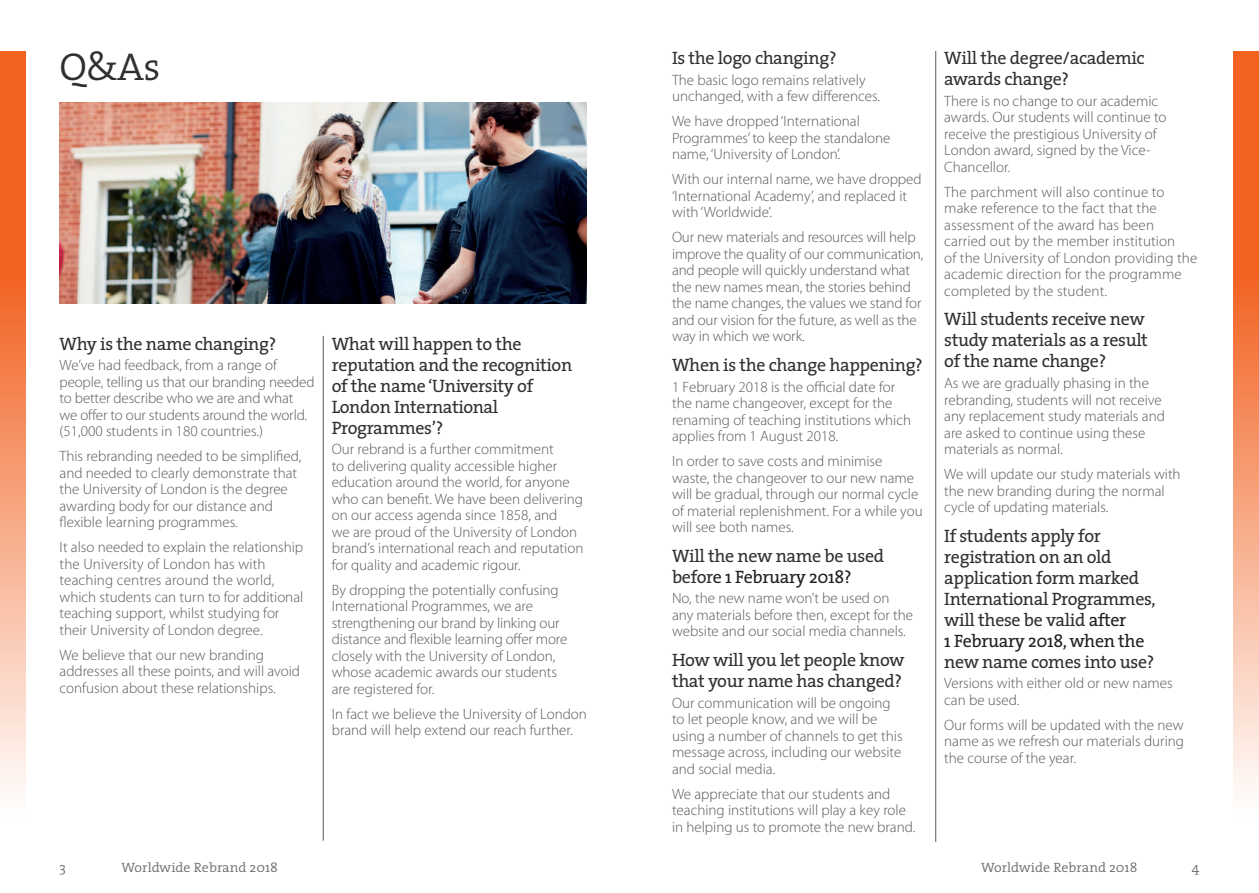
<style>
.page{position:relative;width:1259px;height:893px;background:#fff}
.page>*{position:absolute;margin:0;border:0;box-sizing:border-box;transform-origin:0 0}
.t1{font:300 39px "The Serif";color:#312f30}
.t2{font:18px/21px "The Serif";letter-spacing:-.02em;color:#312f30}
.t3{font:300 15px/16.5px "Myriad Pro";color:#57585a}
.t4{font:300 13.5px "The Serif";color:#6c6d70;scale:1.04 1}
.s1{color:#231f20}
</style>
<div class="page">
<img style="left:60px;top:102px;width:527px;height:201px">
<hr style="left:323px;top:336px;width:1px;height:505px;background:#57585a">
<hr style="left:935px;top:51px;width:1px;height:791px;background:#57585a">
<svg style="left:0;top:51px;width:26px;height:740px;background:#f6966a"></svg>
<svg style="left:1233px;top:51px;width:26px;height:740px;background:#f6966a"></svg>
<h1 class="t1" style="left:60px;top:34px;width:102px">Q&amp;As</h1>
<p class="t2" style="left:60px;top:333px;width:218px">Why is the name changing?</p>
<p class="t3" style="left:60px;top:357px;width:256px">We’ve had feedback, from a range of people, telling us that our branding needed to better describe who we are and what we offer to our students around the world. (51,000 students in 180 countries.)</p>
<p class="t3" style="left:60px;top:448px;width:243px">This rebranding needed to be simplified, and needed to clearly demonstrate that the University of London is the degree awarding body for our distance and flexible learning programmes.</p>
<p class="t3" style="left:60px;top:539px;width:245px">It also needed to explain the relationship the University of London has with teaching centres around the world, which students can turn to for additional teaching support, whilst studying for their University of London degree.</p>
<p class="t3" style="left:60px;top:647px;width:242px">We believe that our new branding addresses all these points, and will avoid confusion about these relationships.</p>
<p class="t2" style="left:332px;top:333px;width:242px">What will happen to the reputation and the recognition of the name ‘University of<br>London International<br>Programmes’?</p>
<p class="t3" style="left:332px;top:441px;width:253px">Our rebrand is a further commitment<br>to delivering quality accessible higher education around the world, for anyone who can benefit. We have been delivering on our access agenda since 1858, and<br>we are proud of the University of London brand’s international reach and reputation for quality and academic rigour.</p>
<p class="t3" style="left:332px;top:582px;width:237px">By dropping the potentially confusing International Programmes, we are strengthening our brand by linking our distance and flexible learning offer more closely with the University of London, whose academic awards our students are registered for.</p>
<p class="t3" style="left:332px;top:706px;width:257px">In fact we believe the University of London brand will help extend our reach further.</p>
<p class="t2" style="left:672px;top:47px;width:166px">Is the logo changing?</p>
<p class="t3" style="left:672px;top:72px;width:210px">The basic logo remains relatively unchanged, with a few differences.</p>
<p class="t3" style="left:672px;top:113px;width:220px">We have dropped ‘International<br>Programmes’ to keep the standalone name, ‘University of London’.</p>
<p class="t3" style="left:672px;top:171px;width:251px">With our internal name, we have dropped ‘International Academy’, and replaced it with ‘Worldwide’.</p>
<p class="t3" style="left:672px;top:229px;width:253px">Our new materials and resources will help improve the quality of our communication, and people will quickly understand what the new names mean, the stories behind the name changes, the values we stand for and our vision for the future, as well as the way in which we work.</p>
<p class="t2" style="left:672px;top:354px;width:252px">When is the change happening?</p>
<p class="t3" style="left:672px;top:378px;width:241px">1 February 2018 is the official date for the name changeover, except for the renaming of teaching institutions which applies from 1 August 2018.</p>
<p class="t3" style="left:672px;top:453px;width:252px">In order to save costs and minimise waste, the changeover to our new name will be gradual, through our normal cycle of material replenishment. For a while you will see both names.</p>
<p class="t2" style="left:672px;top:545px;width:214px">Will the new name be used befor<span class="s1">e 1 February 2018?</span></p>
<p class="t3" style="left:672px;top:590px;width:243px">No, the new name won’t be used on any materials before then, except for the website and our social media channels.</p>
<p class="t2" style="left:672px;top:649px;width:234px">How will you let people know that your name has changed?</p>
<p class="t3" style="left:672px;top:694px;width:232px">Our communication will be ongoing to let people know, and we will be using a number of channels to get this message across, including our website and social media.</p>
<p class="t3" style="left:672px;top:785px;width:245px">We appreciate that our students and teaching institutions will play a key role in helping us to promote the new brand.</p>
<p class="t2" style="left:944px;top:47px;width:202px">Will the degree/academic awards change?</p>
<p class="t3" style="left:944px;top:93px;width:224px">There is no change to our academic awards. Our students will continue to receive the prestigious University of<br>London award, signed by the Vice-<br>Chancellor.</p>
<p class="t3" style="left:944px;top:184px;width:255px">The parchment will also continue to make reference to the fact that the assessment of the award has been carried out by the member institution<br>of the University of London providing the academic direction for the programme completed by the student.</p>
<p class="t2" style="left:944px;top:308px;width:205px">Will students receive new study materials as a result of the name change?</p>
<p class="t3" style="left:944px;top:375px;width:222px">As we are gradually phasing in the rebranding, students will not receive any replacement study materials and are asked to continue using these materials as normal.</p>
<p class="t3" style="left:944px;top:466px;width:238px">We will update our study materials with the new branding during the normal cycle of updating materials.</p>
<p class="t2" style="left:944px;top:525px;width:213px">If students apply for registration on an old application form marked<br>International Programmes, will these be valid <span class="s1">after<br>1 February 2018, when the</span></p>
<p class="t2" style="left:944px;top:651px;width:212px">new name comes into use?</p>
<p class="t3" style="left:944px;top:675px;width:230px">Versions with either old or new names can be used.</p>
<p class="t3" style="left:944px;top:717px;width:241px;text-align:justify">Our forms will be updated with the new name as we refresh our materials during the course of the year.</p>
<p class="t4" style="left:60px;top:856px;width:8px">3</p>
<p class="t4" style="left:122px;top:856px;width:152px">Worldwide Rebrand 2018</p>
<p class="t4" style="left:981px;top:856px;width:152px">Worldwide Rebrand 2018</p>
<p class="t4" style="left:1191px;top:856px;width:9px">4</p>
</div>
